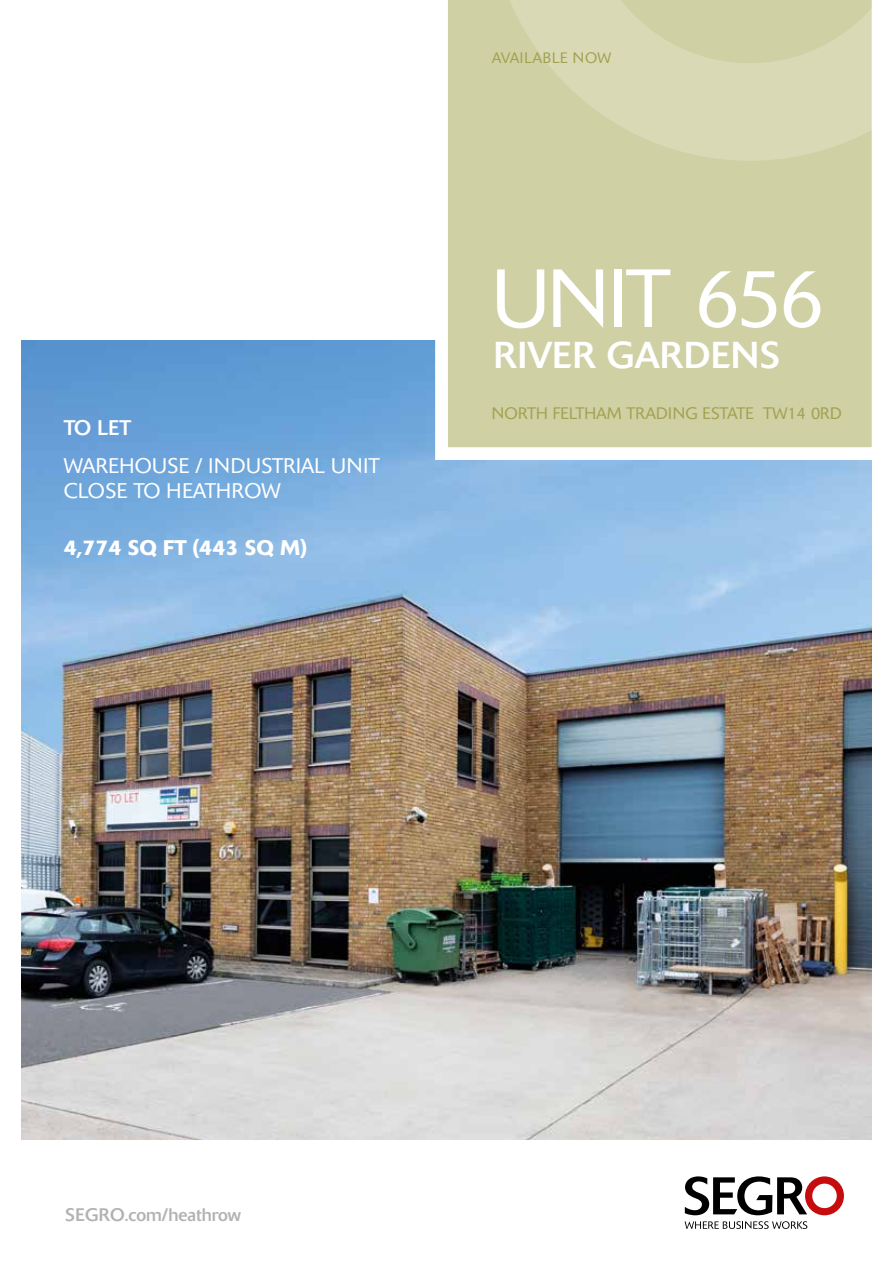
<style>
.page{position:relative;width:893px;height:1263px;background:#fff}
.page>*{position:absolute;margin:0;border:0;box-sizing:border-box;transform-origin:0 0}
.t1{font:300 81.45px "Delta";letter-spacing:-.025em;color:#fff}
.t2{font:37.05px "Delta";letter-spacing:.02em;color:#fff}
.t3{font:300 21px/25.2px "Delta";letter-spacing:.02em;color:#fff}
.t4{font:500 21px "Delta";color:#fff}
.t5{font:21px "Delta";color:#fff}
.t6{font:18px "Delta";color:#b3b2b2}
.t7{font:300 16.5px "Delta";color:#a1a250}
.t8{font:300 15px "Delta";letter-spacing:.03em;color:#a1a250}
</style>
<div class="page">
<img style="left:21px;top:340px;width:851px;height:800px">
<svg style="left:685px;top:1176px;width:159px;height:39px"></svg>
<svg style="left:685px;top:1221px;width:122px;height:8px"></svg>
<svg style="left:429px;top:0;width:443px;height:466px;background:#d3d4ae"></svg>
<p class="t5" style="left:64px;top:415px;width:69px">TO LET</p>
<p class="t3" style="left:64px;top:453px;width:317px">WAREHOUSE / INDUSTRIAL UNIT<br>CLOSE TO HEATHROW</p>
<p class="t4" style="left:64px;top:535px;width:245px">4,774 SQ FT (443 SQ M)</p>
<p class="t8" style="left:492px;top:49px;width:121px">AVAILABLE NOW</p>
<h1 class="t1" style="left:492px;top:250px;width:334px">UNIT 656</h1>
<h2 class="t2" style="left:494px;top:332px;width:287px">RIVER GARDENS</h2>
<p class="t7" style="left:492px;top:403px;width:352px">NORTH FELTHAM TRADING ESTATE TW14 0RD</p>
<p class="t6" style="left:65px;top:1204px;width:177px">SEGRO.com/heathrow</p>
</div>
